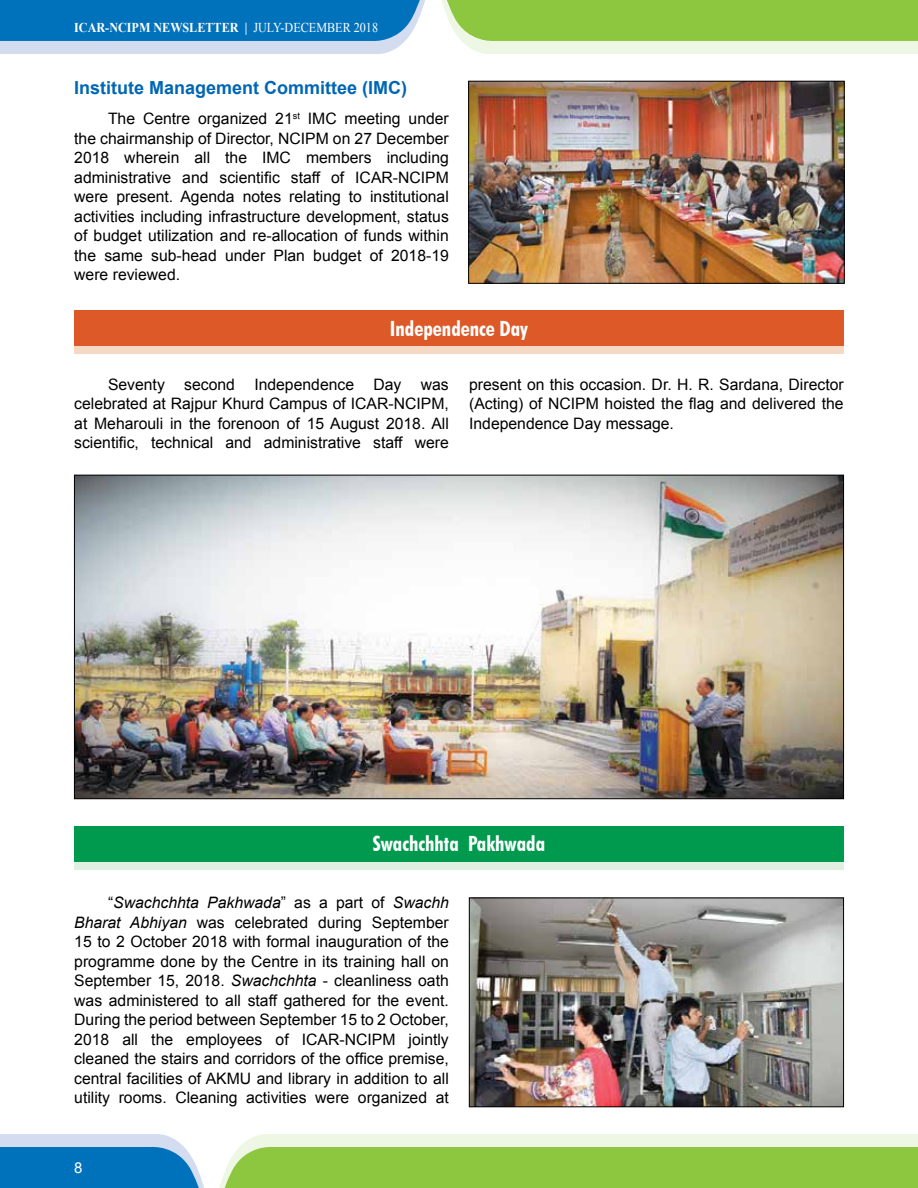
<style>
.page{position:relative;width:918px;height:1188px;background:#fff}
.page>*{position:absolute;margin:0;border:0;box-sizing:border-box;transform-origin:0 0}
.t1{font:700 condensed 21px "Futura BT";color:#fff}
.t2{font:700 18px "Arial";color:#0066b3}
.t3{font:15.75px/19.5px "Arial";color:#000;text-align:justify}
.t4{font:15px "Arial";color:#fff}
.t5{font:700 13.5px "Times New Roman";color:#fff;scale:.9 1}
.s1{font-weight:400}
.s2{font-style:italic}
</style>
<div class="page">
<svg style="left:0;top:0;width:425px;height:54px;background:#3a8fca"></svg>
<svg style="left:441px;top:0;width:477px;height:54px;background:#a7d36c"></svg>
<svg style="left:0;top:1134px;width:204px;height:54px;background:#4294cc"></svg>
<svg style="left:219px;top:1134px;width:699px;height:54px;background:#a6d26a"></svg>
<div style="left:74px;top:310px;width:770px;height:44px;background:#f6d8c5"></div>
<div style="left:74px;top:310px;width:770px;height:36px;background:#dd5928"></div>
<div style="left:74px;top:826px;width:770px;height:44px;background:#dff0e3"></div>
<div style="left:74px;top:826px;width:770px;height:35px;background:#009a4e"></div>
<img style="left:471px;top:900px;width:371px;height:205px">
<div style="left:469px;top:898px;width:375px;height:209px;border:1px solid #000"></div>
<img style="left:76px;top:477px;width:766px;height:320px">
<img style="left:470px;top:83px;width:372px;height:199px">
<div style="left:468px;top:81px;width:376px;height:203px;border:1px solid #000"></div>
<p class="t5" style="left:74px;top:18px;width:339px">ICAR-NCIPM NEWSLETTER | <span class="s1">JULY-DECEMBER 2018</span></p>
<p class="t2" style="left:74px;top:76px;width:335px">Institute Management Committee (IMC)</p>
<p class="t3" style="left:74px;top:109px;width:376px;text-indent:34px">The Centre organized 21<sup>st</sup> IMC meeting under the chairmanship of Director, NCIPM on 27 December 2018 wherein all the IMC members including administrative and scientific staff of ICAR-NCIPM were present. Agenda notes relating to institutional activities including infrastructure development, status of budget utilization and re-allocation of funds within the same sub-head under Plan budget of 2018-19 were reviewed.</p>
<h1 class="t1" style="left:390px;top:316px;width:140px">Independence Day</h1>
<p class="t3" style="left:74px;top:375px;width:376px;text-indent:34px">Seventy second Independence Day was celebrated at Rajpur Khurd Campus of ICAR-NCIPM, at Meharouli in the forenoon of 15 August 2018. All scientific, technical and administrative staff were</p>
<p class="t3" style="left:469px;top:375px;width:376px">present on this occasion. Dr. H. R. Sardana, Director (Acting) of NCIPM hoisted the flag and delivered the Independence Day message.</p>
<h1 class="t1" style="left:373px;top:831px;width:174px">Swachchhta Pakhwada</h1>
<p class="t3" style="left:74px;top:893px;width:376px;text-indent:34px">“<span class="s2">Swachchhta Pakhwada</span>” as a part of <span class="s2">Swachh Bharat Abhiyan</span> was celebrated during September 15 to 2 October 2018 with formal inauguration of the programme done by the Centre in its training hall on September 15, 2018. <span class="s2">Swachchhta</span> - cleanliness oath was administered to all staff gathered for the event.<br>During the period between September 15 to 2 October, 2018 all the employees of ICAR-NCIPM jointly cleaned the stairs and corridors of the office premise, central facilities of AKMU and library in addition to all utility rooms. Cleaning activities were organized at</p>
<p class="t4" style="left:74px;top:1158px;width:10px">8</p>
</div>
